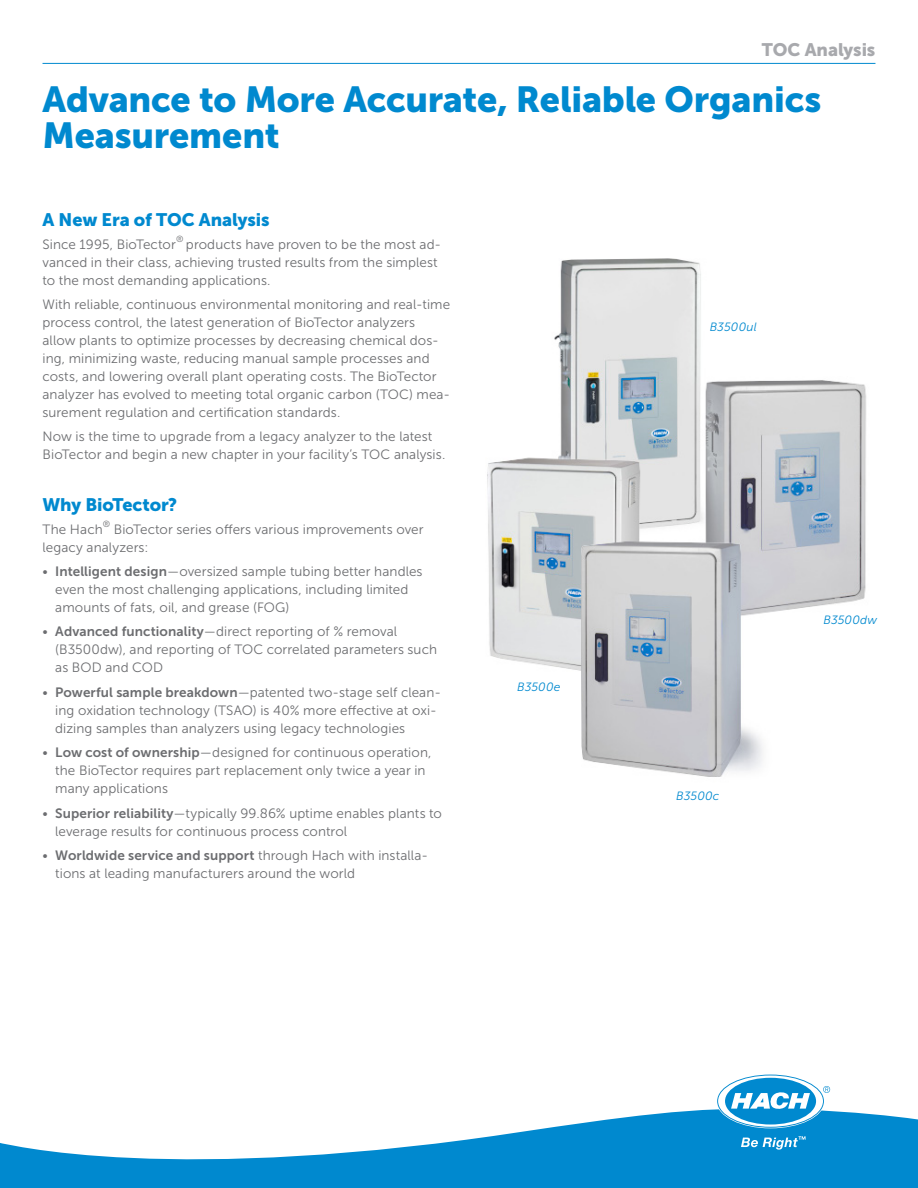
<style>
.page{position:relative;width:918px;height:1188px;background:#fff}
.page>*{position:absolute;margin:0;border:0;box-sizing:border-box;transform-origin:0 0}
.Head_1{font:36px/36px "Museo Sans 900";letter-spacing:-.01em;color:#0089cf}
.Head_2{font:18px "Museo Sans 900";letter-spacing:-.005em;color:#0089cf}
.Running_Head_Right{font:18px "Museo Sans 900";letter-spacing:-.005em;color:#a8a9ad}
.Text_1_Gray{font:13.5px/18px "Museo Sans 300";letter-spacing:.005em;color:#6c6d70}
.Caption_Photo{font:italic 12px "Museo Sans 300";letter-spacing:.005em;color:#0089cf}
.Text_1_Gray-2{font:8.85px "Museo Sans 300";color:#6c6d70}
.s1{font-family:"Museo Sans 700"}
</style>
<div class="page">
<svg style="left:0;top:1109px;width:918px;height:79px;fill:#0089cf"></svg>
<svg style="left:718px;top:1076px;width:112px;height:51px"></svg>
<svg style="left:741px;top:1136px;width:65px;height:14px"></svg>
<hr style="left:43px;top:63px;width:832px;height:1px;background:#0089cf">
<img style="left:487px;top:258px;width:379px;height:519px">
<p class="Running_Head_Right" style="left:762px;top:39px;width:115px">TOC Analysis</p>
<p class="Head_1" style="left:43px;top:81px;width:781px">Advance to More Accurate, Reliable Organics<br>Measurement</p>
<p class="Head_2" style="left:43px;top:210px;width:229px">A New Era of TOC Analysis</p>
<p class="Text_1_Gray" style="left:43px;top:235px;width:135px">Since 1995, BioTector</p>
<p class="Text_1_Gray-2" style="left:176px;top:234px;width:9px">®</p>
<p class="Text_1_Gray" style="left:43px;top:235px;width:400px;text-indent:143px">products have proven to be the most ad&shy;vanced in their class, achieving trusted results from the simplest to the most demanding applications.</p>
<p class="Text_1_Gray" style="left:43px;top:295px;width:409px">With reliable, continuous environmental monitoring and real-time process control, the latest generation of BioTector analyzers allow plants to optimize processes by decreasing chemical dos&shy;ing, minimizing waste, reducing manual sample processes and costs, and lowering overall plant operating costs. The BioTector analyzer has evolved to meeting total organic carbon (TOC) mea&shy;surement regulation and certification standards.</p>
<p class="Text_1_Gray" style="left:43px;top:428px;width:404px">Now is the time to upgrade from a legacy analyzer to the latest<br>BioTector and begin a new chapter in your facility’s TOC analysis.</p>
<p class="Head_2" style="left:43px;top:495px;width:136px">Why BioTector?</p>
<p class="Text_1_Gray" style="left:43px;top:520px;width:62px">The Hach</p>
<p class="Text_1_Gray-2" style="left:103px;top:519px;width:9px">®</p>
<p class="Text_1_Gray" style="left:43px;top:520px;width:383px;text-indent:71px">BioTector series offers various improvements over legacy analyzers:</p>
<p class="Text_1_Gray" style="left:55px;top:563px;width:369px;text-indent:-13px">• <span class="s1">Intelligent design</span>—oversized sample tubing better handles even the most challenging applications, including limited amounts of fats, oil, and grease (FOG)</p>
<p class="Text_1_Gray" style="left:55px;top:623px;width:383px;text-indent:-13px">• <span class="s1">Advanced functionality</span>—direct reporting of % removal (B3500dw), and reporting of TOC correlated parameters such as BOD and COD</p>
<p class="Text_1_Gray" style="left:55px;top:683px;width:387px;text-indent:-13px">• <span class="s1">Powerful sample breakdown</span>—patented two-stage self clean&shy;ing oxidation technology (TSAO) is 40% more effective at oxi&shy;dizing samples than analyzers using legacy technologies</p>
<p class="Text_1_Gray" style="left:55px;top:744px;width:378px;text-indent:-13px">• <span class="s1">Low cost of ownership</span>—designed for continuous operation, the BioTector requires part replacement only twice a year in many applications</p>
<p class="Text_1_Gray" style="left:55px;top:804px;width:388px;text-indent:-13px">• <span class="s1">Superior reliability</span>—typically 99.86% uptime enables plants to leverage results for continuous process control</p>
<p class="Text_1_Gray" style="left:55px;top:846px;width:374px;text-indent:-13px">• <span class="s1">Worldwide service and support</span> through Hach with installa&shy;tions at leading manufacturers around the world</p>
<p class="Caption_Photo" style="left:517px;top:680px;width:45px">B3500e</p>
<p class="Caption_Photo" style="left:710px;top:320px;width:48px">B3500ul</p>
<p class="Caption_Photo" style="left:676px;top:789px;width:45px">B3500c</p>
<p class="Caption_Photo" style="left:824px;top:614px;width:55px">B3500dw</p>
</div>
